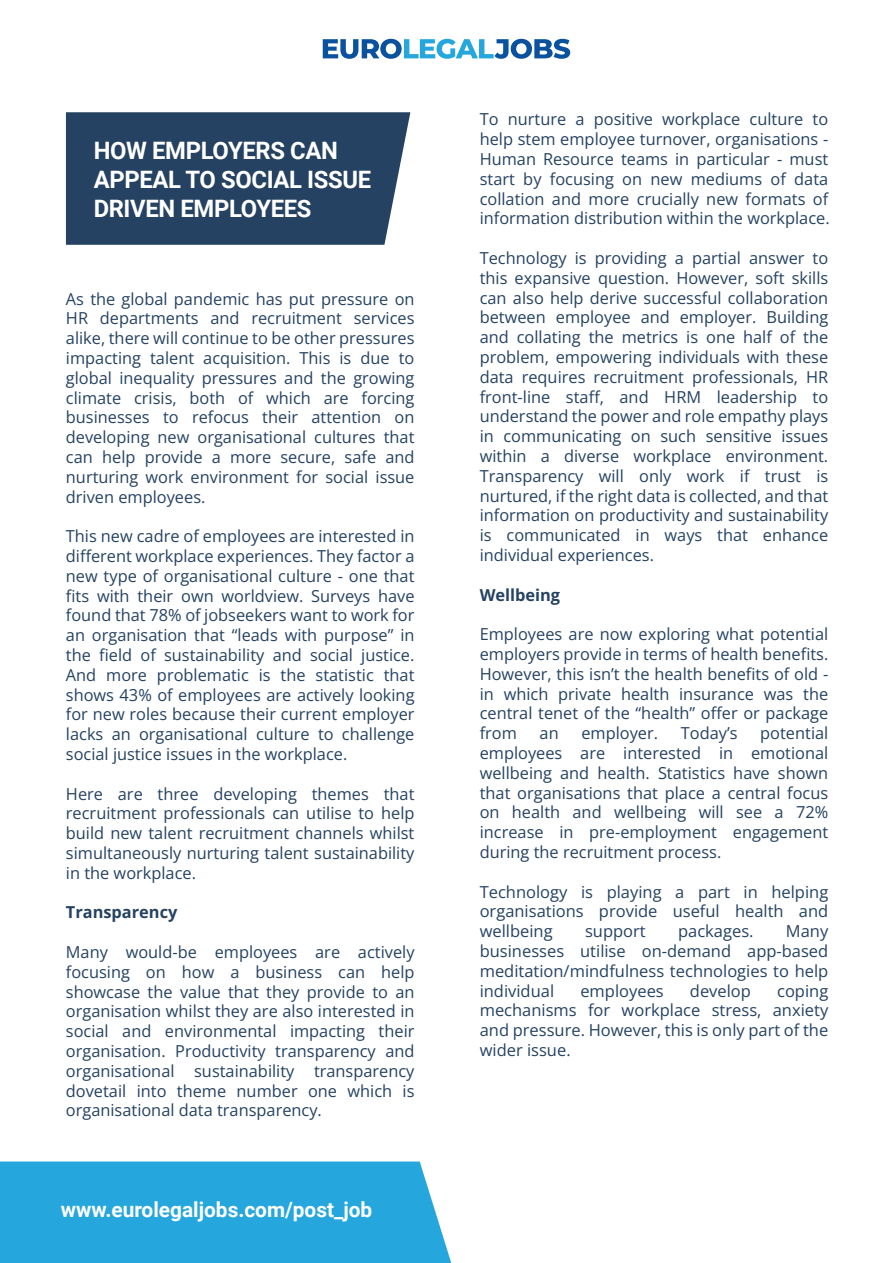
<style>
.page{position:relative;width:893px;height:1263px;background:#fff}
.page>*{position:absolute;margin:0;border:0;box-sizing:border-box;transform-origin:0 0}
.t1{font:700 24px/28.8px "Roboto";letter-spacing:-.015em;color:#fff}
.t2{font:700 21px "Roboto";color:#fff}
.t3{font:16.5px/19.8px "Open Sans";color:#254262;text-align:justify}
.t4{font:700 16.5px "Open Sans";color:#254262}
</style>
<div class="page">
<div style="left:66px;top:112px;width:344px;height:133px;background:#254262"></div>
<svg style="left:323px;top:39px;width:247px;height:20px"></svg>
<div style="left:0;top:1161px;width:452px;height:102px;background:#25a7dd"></div>
<h1 class="t1" style="left:94px;top:135px;width:279px">HOW EMPLOYERS CAN<br>APPEAL TO SOCIAL ISSUE<br>DRIVEN EMPLOYEES</h1>
<p class="t3" style="left:66px;top:288px;width:350px">As the global pandemic has put pressure on HR departments and recruitment services alike, there will continue to be other pressures impacting talent acquisition. This is due to global inequality pressures and the growing climate crisis, both of which are forcing businesses to refocus their attention on developing new organisational cultures that can help provide a more secure, safe and nurturing work environment for social issue driven employees.</p>
<p class="t3" style="left:66px;top:526px;width:350px">This new cadre of employees are interested in different workplace experiences. They factor a new type of organisational culture - one that fits with their own worldview. Surveys have found that 78% of jobseekers want to work for an organisation that “leads with purpose” in the field of sustainability and social justice.<br>And more problematic is the statistic that shows 43% of employees are actively looking for new roles because their current employer lacks an organisational culture to challenge social justice issues in the workplace.</p>
<p class="t3" style="left:66px;top:783px;width:350px">Here are three developing themes that recruitment professionals can utilise to help build new talent recruitment channels whilst simultaneously nurturing talent sustainability in the workplace.</p>
<p class="t4" style="left:66px;top:901px;width:113px">Transparency</p>
<p class="t3" style="left:66px;top:942px;width:350px">Many would-be employees are actively focusing on how a business can help showcase the value that they provide to an organisation whilst they are also interested in social and environmental impacting their organisation. Productivity transparency and organisational sustainability transparency dovetail into theme number one which is organisational data transparency.</p>
<p class="t2" style="left:61px;top:1195px;width:313px">www.eurolegaljobs.com/post_job</p>
<p class="t3" style="left:480px;top:109px;width:351px">To nurture a positive workplace culture to help stem employee turnover, organisations - Human Resource teams in particular - must start by focusing on new mediums of data collation and more crucially new formats of information distribution within the workplace.</p>
<p class="t3" style="left:480px;top:248px;width:350px">Technology is providing a partial answer to this expansive question. However, soft skills can also help derive successful collaboration between employee and employer. Building and collating the metrics is one half of the problem, empowering individuals with these data requires recruitment professionals, HR front-line staff, and HRM leadership to understand the power and role empathy plays in communicating on such sensitive issues within a diverse workplace environment.<br>Transparency will only work if trust is nurtured, if the right data is collected, and that information on productivity and sustainability is communicated in ways that enhance individual experiences.</p>
<p class="t4" style="left:480px;top:583px;width:82px">Wellbeing</p>
<p class="t3" style="left:480px;top:624px;width:350px">Employees are now exploring what potential employers provide in terms of health benefits.<br>However, this isn’t the health benefits of old - in which private health insurance was the central tenet of the “health” offer or package from</p>
<p class="t3" style="left:480px;top:723px;width:350px;text-indent:281px">potential employees are interested in emotional wellbeing and health. Statistics have shown that organisations that place a central focus on health and wellbeing will see a 72% increase in pre-employment engagement during the recruitment process.</p>
<p class="t3" style="left:480px;top:881px;width:350px">Technology is playing a part in helping organisations provide useful health and wellbeing</p>
<p class="t3" style="left:540px;top:723px;width:21px">an</p>
<p class="t3" style="left:581px;top:723px;width:78px">employer.</p>
<p class="t3" style="left:681px;top:723px;width:58px">Today’s</p>
<p class="t3" style="left:585px;top:921px;width:62px">support</p>
<p class="t3" style="left:678px;top:921px;width:77px">packages.</p>
<p class="t3" style="left:480px;top:921px;width:350px;text-indent:306px">Many businesses utilise on-demand app-based meditation/mindfulness technologies to help individual</p>
<p class="t3" style="left:580px;top:980px;width:85px">employees</p>
<p class="t3" style="left:690px;top:980px;width:63px">develop</p>
<p class="t3" style="left:480px;top:980px;width:350px;text-indent:297px">coping mechanisms for workplace stress, anxiety and pressure. However, this is only part of the wider issue.</p>
</div>
